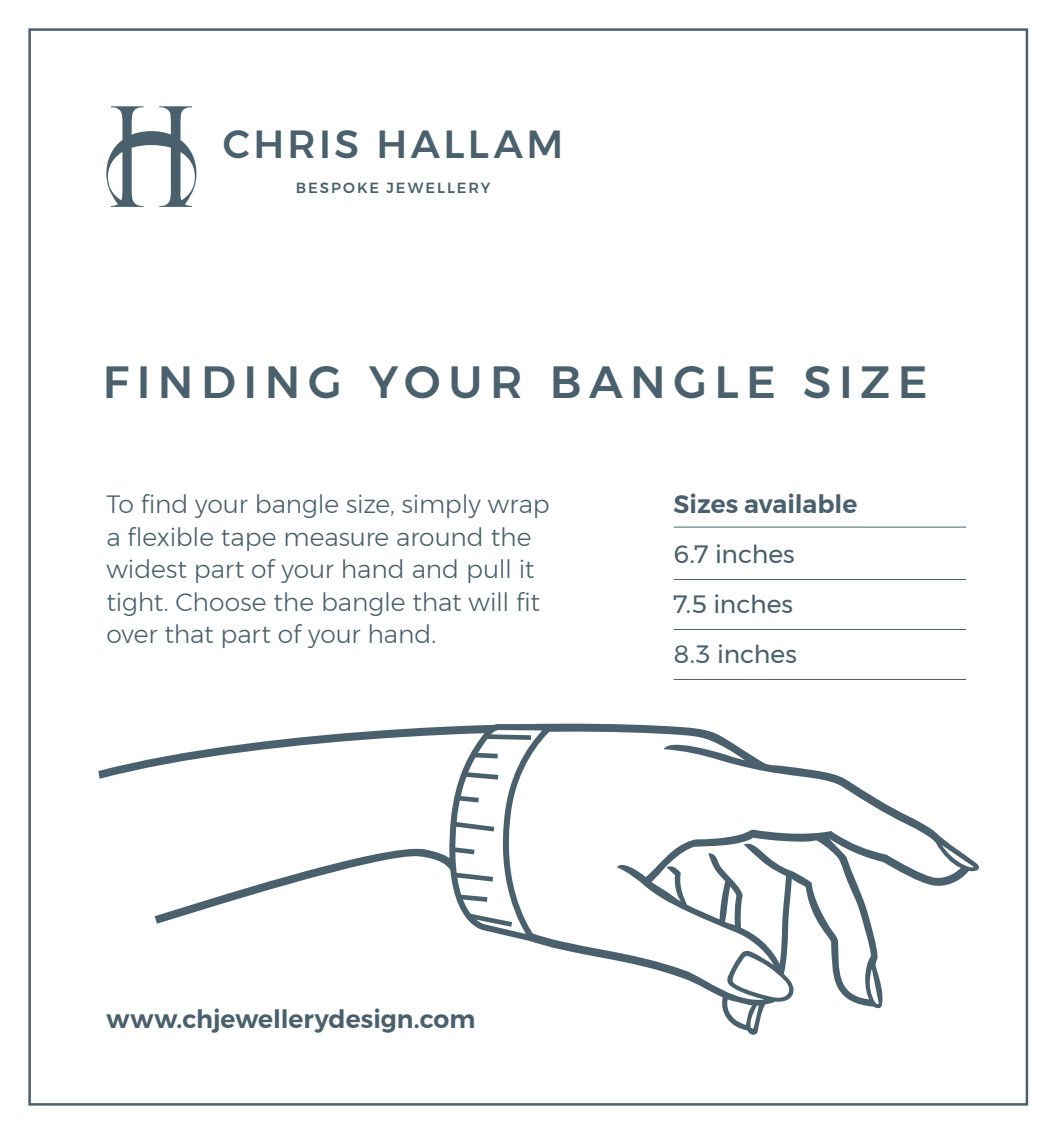
<style>
.page{position:relative;width:1053px;height:1134px;background:#fff}
.page>*{position:absolute;margin:0;border:0;box-sizing:border-box;transform-origin:0 0}
.t1{font:500 45px "Montserrat";letter-spacing:.165em;color:#4a616d}
.t2{font:500 39px "Montserrat";letter-spacing:.085em;color:#4a616d}
.t3{font:300 25px/32.5px "Montserrat";letter-spacing:-.005em;color:#4a616d}
.t4{font:600 25px "Montserrat";color:#4a616d}
.t5{font:25px "Montserrat";color:#4a616d}
.t6{font:500 14.75px "Montserrat";letter-spacing:.135em;color:#4a616d}
</style>
<div class="page">
<svg style="left:106px;top:106px;width:90px;height:101px"></svg>
<hr style="left:673px;top:527px;width:293px;height:1px;background:#4a616d">
<hr style="left:673px;top:579px;width:293px;height:1px;background:#4a616d">
<hr style="left:673px;top:629px;width:293px;height:1px;background:#4a616d">
<hr style="left:673px;top:679px;width:293px;height:1px;background:#4a616d">
<svg style="left:98px;top:723px;width:881px;height:312px"></svg>
<svg style="left:444px;top:723px;width:114px;height:225px"></svg>
<p class="t2" style="left:223px;top:114px;width:342px">CHRIS HALLAM</p>
<p class="t6" style="left:296px;top:176px;width:196px">BESPOKE JEWELLERY</p>
<p class="t1" style="left:103px;top:347px;width:826px">FINDING YOUR BANGLE SIZE</p>
<p class="t3" style="left:106px;top:488px;width:445px">To find your bangle size, simply wrap a flexible tape measure around the widest part of your hand and pull it tight. Choose the bangle that will fit over that part of your hand.</p>
<p class="t4" style="left:673px;top:485px;width:185px">Sizes available</p>
<p class="t5" style="left:673px;top:535px;width:123px">6.7 inches</p>
<p class="t5" style="left:673px;top:585px;width:121px">7.5 inches</p>
<p class="t5" style="left:673px;top:635px;width:125px">8.3 inches</p>
<p class="t4" style="left:106px;top:999px;width:370px">www.chjewellerydesign.com</p>
</div>
